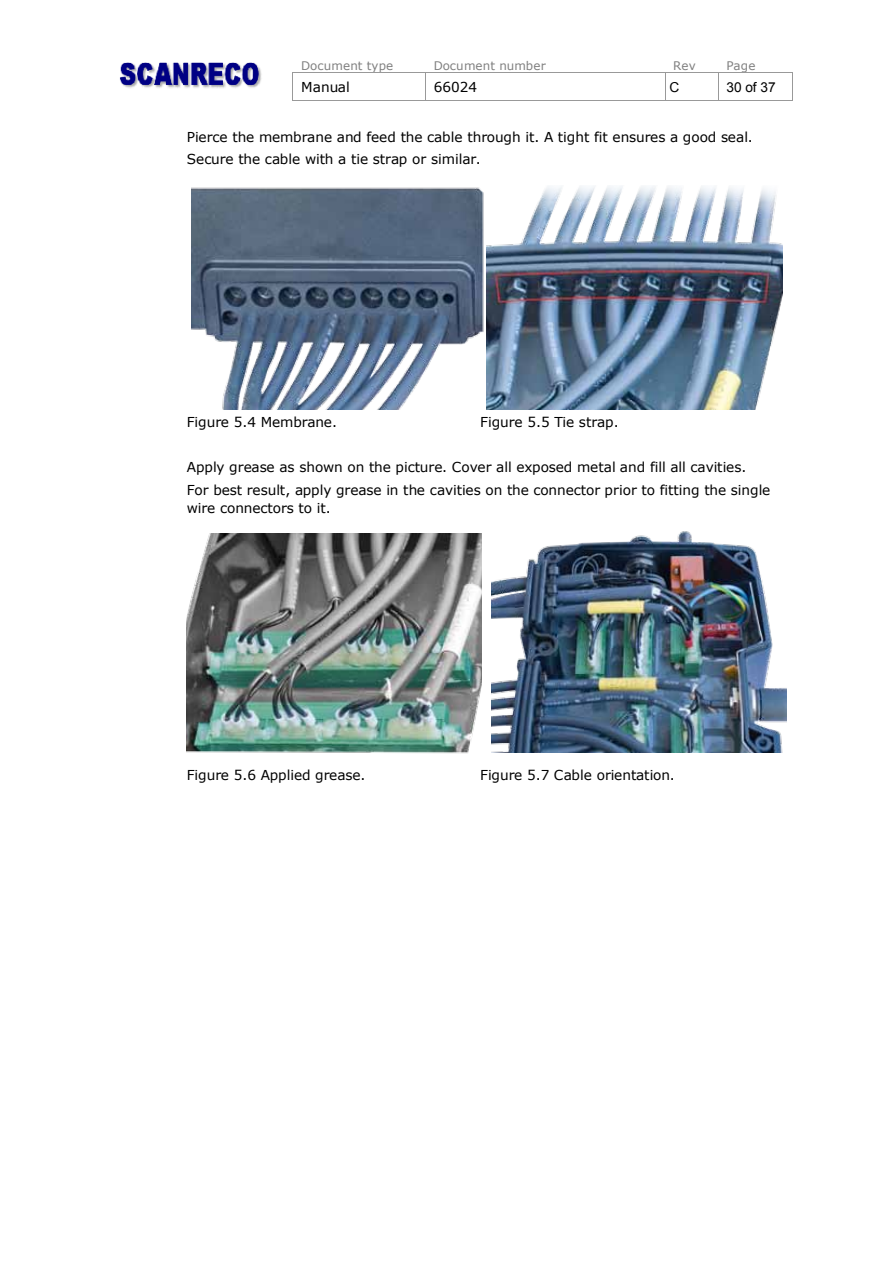
<style>
.page{position:relative;width:893px;height:1263px;background:#fff}
.page>*{position:absolute;margin:0;border:0;box-sizing:border-box;transform-origin:0 0}
.t1{font:13.65px/22.6px "Verdana";color:#000}
.t2{font:13.65px "Arial";color:#000}
.t3{font:11.85px "Verdana";color:#808080}
</style>
<div class="page">
<hr style="left:293px;top:73px;width:132px;height:1px;background:#999">
<hr style="left:425px;top:73px;width:239px;height:1px;background:#999">
<hr style="left:665px;top:73px;width:53px;height:1px;background:#999">
<hr style="left:718px;top:73px;width:74px;height:1px;background:#999">
<svg style="left:292px;top:73px;width:2px;height:28px"></svg>
<hr style="left:293px;top:100px;width:132px;height:1px;background:#999">
<svg style="left:425px;top:74px;width:1px;height:26px"></svg>
<hr style="left:425px;top:100px;width:240px;height:1px;background:#999">
<svg style="left:665px;top:74px;width:1px;height:26px"></svg>
<hr style="left:665px;top:100px;width:53px;height:1px;background:#999">
<svg style="left:718px;top:74px;width:1px;height:26px"></svg>
<hr style="left:718px;top:100px;width:74px;height:1px;background:#999">
<svg style="left:792px;top:73px;width:1px;height:28px"></svg>
<img style="left:120px;top:62px;width:142px;height:26px">
<img style="left:487px;top:186px;width:295px;height:224px">
<img style="left:187px;top:534px;width:295px;height:220px">
<img style="left:191px;top:187px;width:293px;height:223px">
<img style="left:491px;top:531px;width:295px;height:222px">
<p class="t3" style="left:301px;top:58px;width:94px">Document type</p>
<p class="t3" style="left:434px;top:58px;width:114px">Document number</p>
<p class="t3" style="left:673px;top:58px;width:24px">Rev</p>
<p class="t3" style="left:726px;top:58px;width:30px">Page</p>
<p class="t1" style="left:301px;top:75px;width:50px">Manual</p>
<p class="t1" style="left:434px;top:75px;width:45px">66024</p>
<p class="t2" style="left:670px;top:78px;width:11px">C</p>
<p class="t2" style="left:726px;top:78px;width:51px">30 of 37</p>
<p class="t1" style="left:187px;top:125px;width:568px">Pierce the membrane and feed the cable through it. A tight fit ensures a good seal.<br>Secure the cable with a tie strap or similar.</p>
<p class="t1" style="left:187px;top:410px;width:152px">Figure 5.4 Membrane.</p>
<p class="t1" style="left:480px;top:410px;width:140px">Figure 5.5 Tie strap.</p>
<p class="t1" style="left:187px;top:455px;width:585px;line-height:23.1px">Apply grease as shown on the picture. Cover all exposed metal and fill all cavities.<br>For best result, apply grease in the cavities on the connector prior to fitting the single</p>
<p class="t1" style="left:187px;top:496px;width:146px">wire connectors to it.</p>
<p class="t1" style="left:187px;top:764px;width:180px">Figure 5.6 Applied grease.</p>
<p class="t1" style="left:480px;top:764px;width:196px">Figure 5.7 Cable orientation.</p>
</div>
